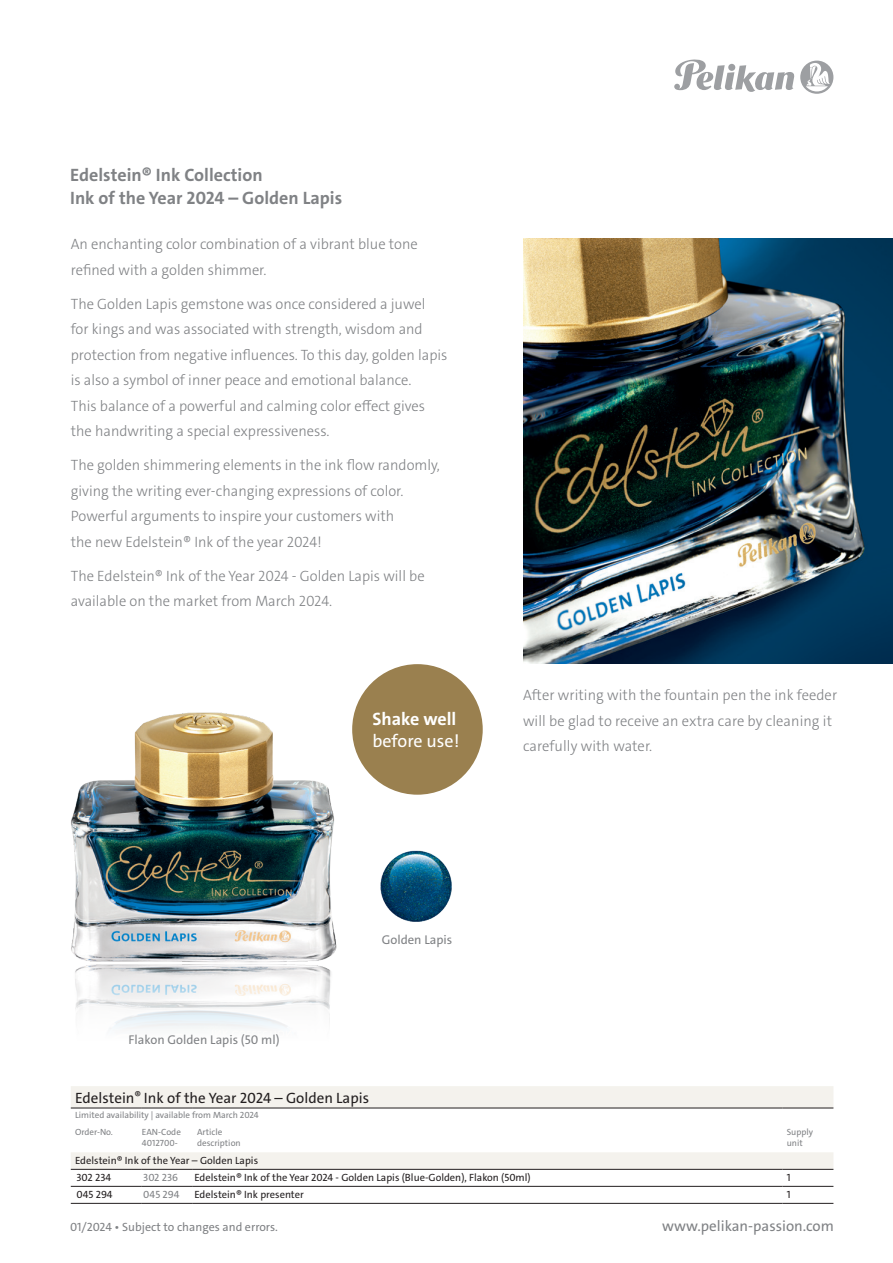
<style>
.page{position:relative;width:893px;height:1263px;background:#fff}
.page>*{position:absolute;margin:0;border:0;box-sizing:border-box;transform-origin:0 0}
.t1{font:700 18px/22.5px "The Sans E4 s";color:#808285}
.t2{font:18px "The Sans E4 s";color:#fff}
.t3{font:700 18px "The Sans E4 s";color:#fff}
.t4{font:300 15px/25.5px "The Sans E4 s";color:#808285}
.t5{font:15px "The Sans E4 s";color:#231f20}
.t6{font:15px "The Sans E4 s";color:#808285}
.t7{font:12.75px "The Sans E4 s";color:#808285}
.t8{font:12px "The Sans E4 s";color:#808285}
.t9{font:10.5px/17px "The Sans E4 s";color:#231f20}
.t10{font:10.5px "The Sans E4 s";color:#808285}
.t11{font:9px/11.4px "The Sans E4 s";color:#808285}
.s1{font-size:12px}
</style>
<div class="page">
<svg style="left:674px;top:59px;width:159px;height:35px"></svg>
<svg style="left:71px;top:1086px;width:762px;height:83px"></svg>
<hr style="left:71px;top:1107px;width:71px;height:1px;background:#231f20">
<hr style="left:142px;top:1107px;width:51px;height:1px;background:#231f20">
<hr style="left:193px;top:1107px;width:589px;height:1px;background:#231f20">
<hr style="left:782px;top:1107px;width:51px;height:1px;background:#231f20">
<hr style="left:71px;top:1169px;width:71px;height:1px;background:#231f20">
<hr style="left:142px;top:1169px;width:51px;height:1px;background:#231f20">
<hr style="left:193px;top:1169px;width:589px;height:1px;background:#231f20">
<hr style="left:782px;top:1169px;width:51px;height:1px;background:#231f20">
<hr style="left:71px;top:1203px;width:71px;height:1px;background:#231f20">
<hr style="left:142px;top:1203px;width:51px;height:1px;background:#231f20">
<hr style="left:193px;top:1203px;width:589px;height:1px;background:#231f20">
<hr style="left:782px;top:1203px;width:51px;height:1px;background:#231f20">
<hr style="left:71px;top:1186px;width:71px;height:1px;background:#231f20">
<hr style="left:142px;top:1186px;width:51px;height:1px;background:#231f20">
<hr style="left:193px;top:1186px;width:589px;height:1px;background:#231f20">
<hr style="left:782px;top:1186px;width:51px;height:1px;background:#231f20">
<div style="left:352px;top:664px;width:131px;height:131px;background:#9a804f;border-radius:50%"></div>
<img style="left:523px;top:238px;width:370px;height:425px">
<img style="left:75px;top:978px;width:256px;height:50px">
<img style="left:71px;top:712px;width:266px;height:266px">
<img style="left:380px;top:850px;width:72px;height:72px">
<p class="t1" style="left:70px;top:164px;width:274px">Edelstein® Ink Collection<br>Ink of the Year 2024 – Golden Lapis</p>
<p class="t4" style="left:71px;top:232px;width:348px">An enchanting color combination of a vibrant blue tone refined with a golden shimmer.</p>
<p class="t4" style="left:71px;top:291px;width:378px">The Golden Lapis gemstone was once considered a juwel<br>for kings and was associated with strength, wisdom and protection from negative influences. To this day, golden lapis is also a symbol of inner peace and emotional balance.<br>This balance of a powerful and calming color effect gives the handwriting a special expressiveness.</p>
<p class="t4" style="left:71px;top:453px;width:370px">The golden shimmering elements in the ink flow randomly, giving the writing ever-changing expressions of color.<br>Powerful arguments to inspire your customers with<br>the new Edelstein® Ink of the year 2024!</p>
<p class="t4" style="left:71px;top:563px;width:355px">The Edelstein® Ink of the Year 2024 - Golden Lapis will be available on the market from March 2024.</p>
<p class="t3" style="left:372px;top:708px;width:85px">Shake well</p>
<p class="t2" style="left:372px;top:729px;width:89px">before use!</p>
<p class="t4" style="left:523px;top:682px;width:316px">After writing with the fountain pen the ink feeder will be glad to receive an extra care by cleaning it carefully with water.</p>
<p class="t7" style="left:129px;top:1031px;width:152px">Flakon Golden Lapis (50 ml)</p>
<p class="t7" style="left:382px;top:931px;width:72px">Golden Lapis</p>
<p class="t5" style="left:75px;top:1088px;width:296px">Edelstein<span class="s1">®</span> Ink of the Year 2024 – Golden Lapis</p>
<p class="t11" style="left:75px;top:1107px;width:185px;line-height:16.5px">Limited availability | available from March 2024<br>Order-No.</p>
<p class="t11" style="left:142px;top:1126px;width:41px">EAN-Code<br>4012700-</p>
<p class="t11" style="left:197px;top:1126px;width:45px">Article description</p>
<p class="t11" style="left:787px;top:1126px;width:28px">Supply unit</p>
<p class="t9" style="left:75px;top:1152px;width:185px">Edelstein® Ink of the Year – Golden Lapis<br>302 234</p>
<p class="t10" style="left:143px;top:1171px;width:36px">302 236</p>
<p class="t9" style="left:194px;top:1169px;width:338px">Edelstein® Ink of the Year 2024 - Golden Lapis (Blue-Golden), Flakon (50ml)</p>
<p class="t9" style="left:787px;top:1169px;width:5px">1</p>
<p class="t9" style="left:77px;top:1186px;width:38px">045 294</p>
<p class="t10" style="left:143px;top:1188px;width:38px">045 294</p>
<p class="t9" style="left:194px;top:1186px;width:111px">Edelstein® Ink presenter</p>
<p class="t9" style="left:787px;top:1186px;width:5px">1</p>
<p class="t8" style="left:70px;top:1219px;width:209px">01/2024 • Subject to changes and errors.</p>
<p class="t6" style="left:662px;top:1216px;width:173px">www.pelikan-passion.com</p>
</div>
